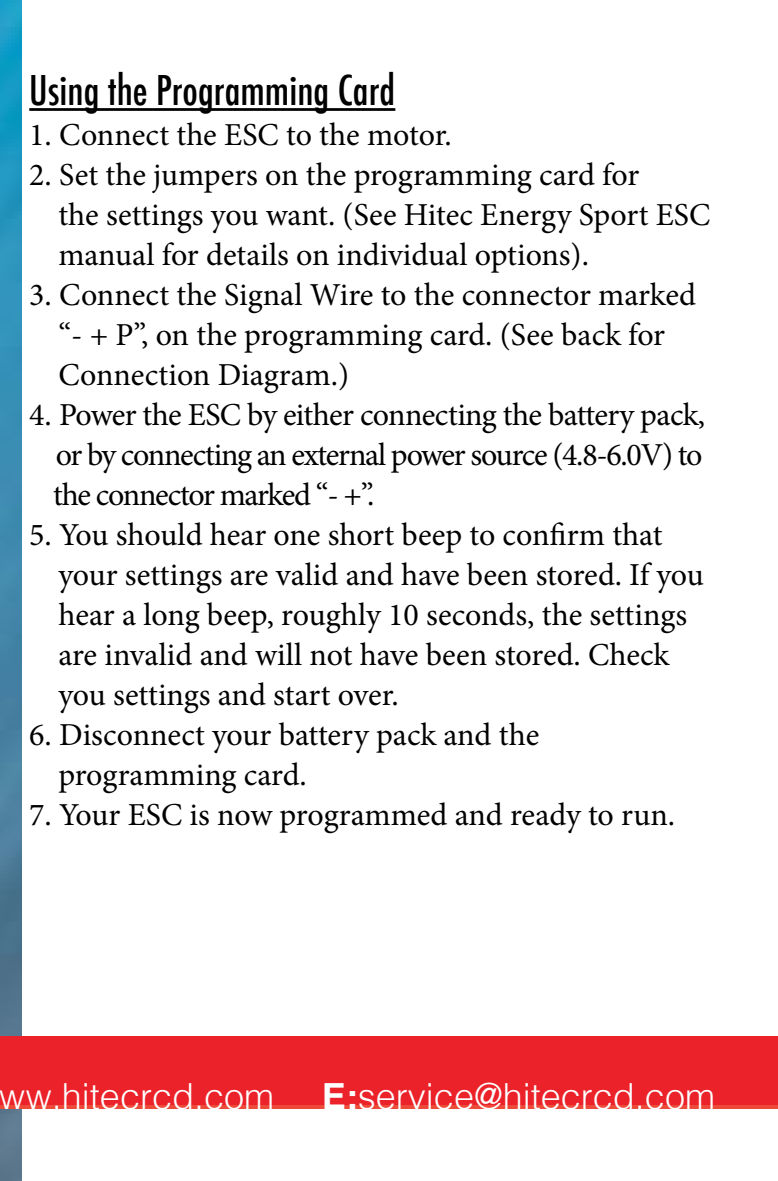
<style>
.page{position:relative;width:778px;height:1181px;background:#fff}
.page>*{position:absolute;margin:0;border:0;box-sizing:border-box;transform-origin:0 0}
.t1{font:500 condensed 40px "Futura";color:#000}
.t2{font:300 36px "Helvetica";color:#fff}
.t3{font:32px/40px "Minion Pro";letter-spacing:-.005em;color:#000}
.s1{font-weight:700}
</style>
<div class="page">
<img style="left:0;top:0;width:22px;height:1181px">
<div style="left:0;top:1037px;width:778px;height:72px;background:#eb2229"></div>
<hr style="left:29px;top:108px;width:366px;height:3px;background:#000">
<p class="t1" style="left:29px;top:65px;width:367px">Using the Programming Card</p>
<p class="t3" style="left:29px;top:115px;width:424px">1. Connect the ESC to the motor.</p>
<p class="t3" style="left:58px;top:155px;width:653px;text-indent:-29px">2. Set the jumpers on the programming card for<br>the settings you want. (See Hitec Energy Sport ESC manual for details on individual options).</p>
<p class="t3" style="left:58px;top:275px;width:639px;text-indent:-29px">3. Connect the Signal Wire to the connector marked “- + P”, on the programming card. (See back for<br>Connection Diagram.)</p>
<p class="t3" style="left:53px;top:395px;width:653px;text-align:justify;text-indent:-24px">4. Power the ESC by either connecting the battery pack, or by connecting an external power source (4.8-6.0V) to the connector marked “- +”.</p>
<p class="t3" style="left:58px;top:515px;width:647px;text-indent:-29px">5. You should hear one short beep to confirm that your settings are valid and have been stored. If you hear a long beep, roughly 10 seconds, the settings are invalid and will not have been stored. Check you settings and start over.</p>
<p class="t3" style="left:58px;top:715px;width:482px;text-indent:-29px">6. Disconnect your battery pack and the programming card.</p>
<p class="t3" style="left:29px;top:795px;width:647px">7. Your ESC is now programmed and ready to run.</p>
<p class="t2" style="left:0;top:1066px;width:276px">ww.hitecrcd.com</p>
<p class="t2" style="left:322px;top:1066px;width:394px"><span class="s1">E:</span>service@hitecrcd.com</p>
</div>
